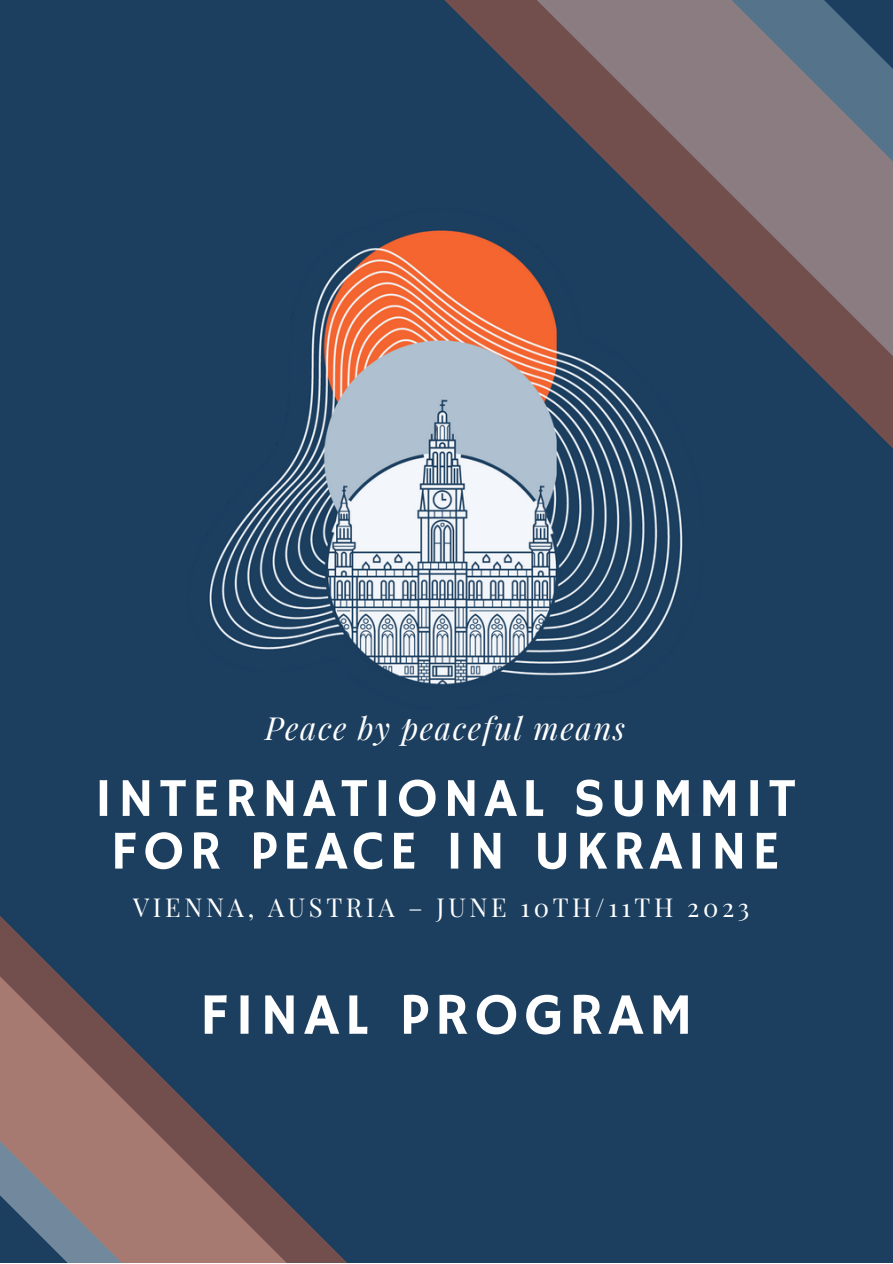
<style>
.page{position:relative;width:893px;height:1264px;background:#fff}
.page>*{position:absolute;margin:0;border:0;box-sizing:border-box;transform-origin:0 0}
.t1{font:58.95px "Hammersmith One";letter-spacing:.095em;color:#fff}
.t2{font:54.9px "Hammersmith One";letter-spacing:.095em;color:#fff}
.t3{font:italic 31.2px "Playfair Display";letter-spacing:.05em;color:#fff}
.t4{font:25.5px "Playfair Display";letter-spacing:.145em;color:#fff}
</style>
<div class="page">
<div style="left:0;top:0;width:892px;height:1262px;background:#1c3f60"></div>
<svg style="left:0;top:916px;width:346px;height:346px"></svg>
<svg style="left:452px;top:0;width:440px;height:448px"></svg>
<img style="left:207px;top:208px;width:497px;height:490px">
<p class="t3" style="left:265px;top:706px;width:361px">Peace by peaceful means</p>
<p class="t2" style="left:94px;top:766px;width:703px">INTERNATIONAL SUMMIT</p>
<p class="t2" style="left:111px;top:819px;width:670px">FOR PEACE IN UKRAINE</p>
<p class="t4" style="left:133px;top:889px;width:617px">VIENNA, AUSTRIA – JUNE 10TH/11TH 2023</p>
<p class="t1" style="left:200px;top:980px;width:494px">FINAL PROGRAM</p>
</div>
